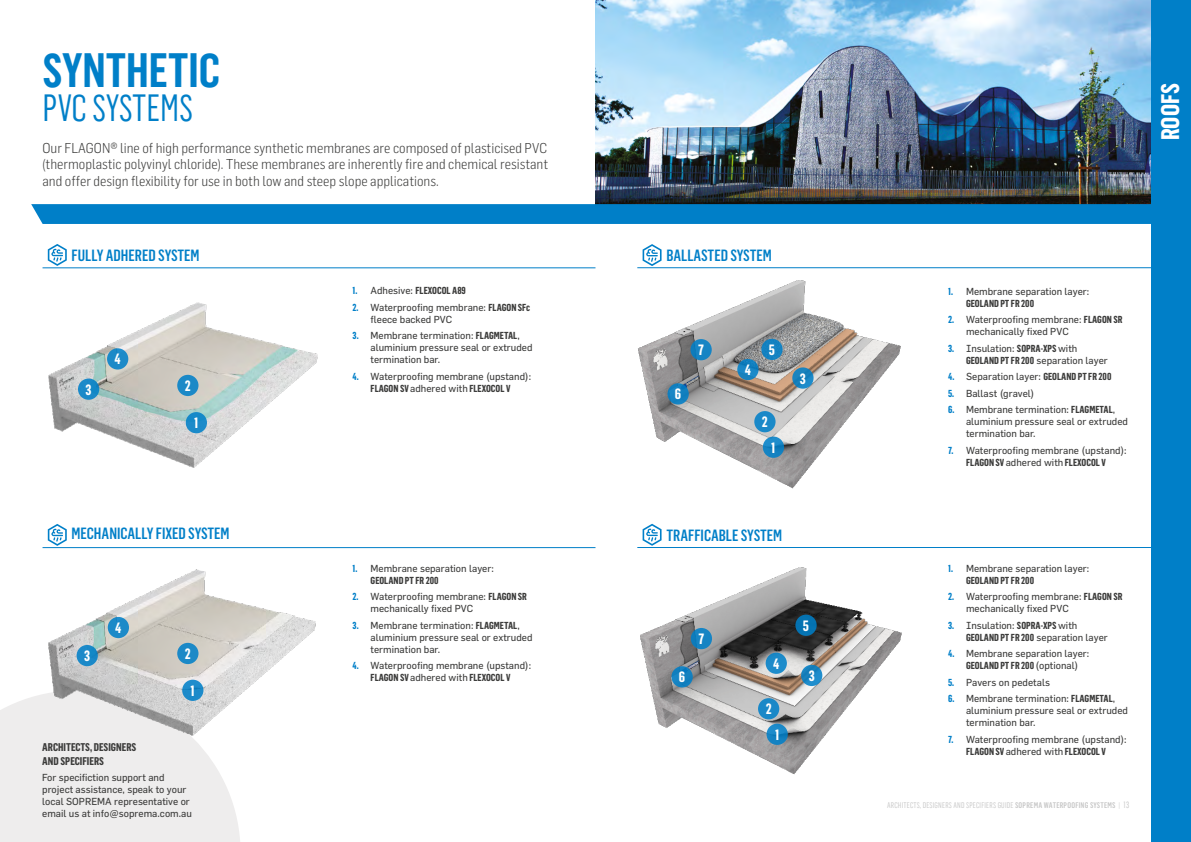
<style>
.page{position:relative;width:1191px;height:842px;background:#fff}
.page>*{position:absolute;margin:0;border:0;box-sizing:border-box;transform-origin:0 0}
.t1{font:600 47px "Flama Condensed";color:#007fc8}
.t2{font:37px "Flama Condensed";letter-spacing:-.005em;color:#007fc8}
.t3{font:700 25px "Flama Condensed";color:#fff}
.t4{font:500 16px "Flama Condensed";color:#007fc8}
.t5{font:700 14.7px "Flama Condensed";color:#fff}
.t6{font:300 14px/16.8px "Flama Semicondensed";color:#3c3c3b;text-align:justify}
.t7{font:700 11px/13.2px "Flama Condensed";color:#3c3c3b}
.t8{font:10px/12px "Flama";color:#3c3c3b}
.t9{font:700 10px "Flama Condensed";color:#3c3c3b}
.t10{font:8px "Flama Condensed";letter-spacing:.03em;color:#c6c6c6}
.s1{color:#007fc8}
.s2{font-family:"Flama";font-weight:400}
.s3{font-family:"Flama Condensed";font-weight:700;color:#007fc8}
.s4{font-family:"Flama Condensed";font-weight:700}
.s5{font-weight:500}
.s6{font-size:9px}
</style>
<div class="page">
<div style="left:0;top:705px;width:240px;height:137px;background:#eeeded"></div>
<img style="left:640px;top:567px;width:262px;height:208px">
<img style="left:595px;top:267px;width:342px;height:222px">
<img style="left:10px;top:569px;width:306px;height:187px">
<img style="left:48px;top:302px;width:270px;height:166px">
<img style="left:595px;top:0;width:556px;height:204px">
<svg style="left:48px;top:244px;width:19px;height:22px"></svg>
<div style="left:1151px;top:0;width:40px;height:842px;background:#007fc8"></div>
<hr style="left:43px;top:267px;width:552px;height:1px;background:#007fc8">
<div style="left:186px;top:412px;width:21px;height:21px;background:#1c8ac9;border-radius:50%"></div>
<div style="left:177px;top:375px;width:21px;height:21px;background:#1b89c7;border-radius:50%"></div>
<svg style="left:78px;top:378px;width:21px;height:22px"></svg>
<div style="left:31px;top:204px;width:1120px;height:20px;background:#007fc8"></div>
<hr style="left:43px;top:547px;width:552px;height:1px;background:#007fc8">
<svg style="left:182px;top:680px;width:21px;height:21px"></svg>
<div style="left:177px;top:643px;width:21px;height:21px;background:#1b89c7;border-radius:50%"></div>
<div style="left:77px;top:645px;width:21px;height:21px;background:#1b89c8;border-radius:50%"></div>
<div style="left:108px;top:617px;width:21px;height:21px;background:#1c8ac8;border-radius:50%"></div>
<svg style="left:48px;top:524px;width:19px;height:22px"></svg>
<svg style="left:642px;top:244px;width:19px;height:22px"></svg>
<hr style="left:637px;top:267px;width:553px;height:1px;background:#007fc8">
<svg style="left:763px;top:437px;width:21px;height:21px"></svg>
<div style="left:754px;top:411px;width:21px;height:21px;background:#1a89c8;border-radius:50%"></div>
<svg style="left:792px;top:367px;width:21px;height:22px"></svg>
<hr style="left:637px;top:547px;width:553px;height:1px;background:#007fc8">
<svg style="left:642px;top:524px;width:19px;height:22px"></svg>
<svg style="left:737px;top:359px;width:21px;height:21px"></svg>
<div style="left:761px;top:339px;width:21px;height:21px;background:#1482c1;border-radius:50%"></div>
<svg style="left:667px;top:383px;width:22px;height:22px"></svg>
<div style="left:107px;top:348px;width:21px;height:21px;background:#1c8ac8;border-radius:50%"></div>
<div style="left:690px;top:339px;width:21px;height:21px;background:#1785c4;border-radius:50%"></div>
<svg style="left:766px;top:724px;width:22px;height:21px"></svg>
<div style="left:758px;top:698px;width:21px;height:21px;background:#1a88c8;border-radius:50%"></div>
<div style="left:801px;top:665px;width:21px;height:21px;background:#1a85c4;border-radius:50%"></div>
<svg style="left:765px;top:653px;width:22px;height:21px"></svg>
<div style="left:795px;top:615px;width:21px;height:21px;background:#0573b2;border-radius:50%"></div>
<svg style="left:671px;top:666px;width:22px;height:21px"></svg>
<div style="left:691px;top:628px;width:21px;height:21px;background:#1684c4;border-radius:50%"></div>
<h1 class="t1" style="left:43px;top:41px;width:179px">SYNTHETIC</h1>
<h2 class="t2" style="left:43px;top:85px;width:152px">PVC SYSTEMS</h2>
<p class="t6" style="left:43px;top:139px;width:507px">Our FLAGON® line of high performance synthetic membranes are composed of plasticised PVC (thermoplastic polyvinyl chloride). These membranes are inherently fire and chemical resistant and offer design flexibility for use in both low and steep slope applications.</p>
<h3 class="t4" style="left:72px;top:245px;width:129px">FULLY ADHERED SYSTEM</h3>
<h3 class="t5" style="left:86px;top:380px;width:8px">3</h3>
<h3 class="t5" style="left:115px;top:350px;width:8px">4</h3>
<h3 class="t5" style="left:185px;top:376px;width:7px">2</h3>
<h3 class="t5" style="left:194px;top:414px;width:6px">1</h3>
<h3 class="t4" style="left:72px;top:523px;width:159px">MECHANICALLY FIXED SYSTEM</h3>
<h3 class="t5" style="left:115px;top:618px;width:8px">4</h3>
<h3 class="t5" style="left:84px;top:646px;width:8px">3</h3>
<h3 class="t5" style="left:185px;top:644px;width:7px">2</h3>
<h3 class="t5" style="left:191px;top:681px;width:6px">1</h3>
<p class="t7" style="left:42px;top:740px;width:96px">ARCHITECTS, DESIGNERS<br>AND SPECIFIERS</p>
<p class="t8" style="left:42px;top:771px;width:151px">For specifiction support and project assistance, speak to your local SOPREMA representative or email us at info@soprema.com.au</p>
<p class="t9" style="left:352px;top:284px;width:115px"><span class="s1">1.</span> <span class="s2">Adhesive:</span> FLEXOCOL A89</p>
<p class="t8" style="left:370px;top:301px;width:161px;text-indent:-18px"><span class="s3">2.</span> Waterproofing membrane: <span class="s4">FLAGON SFc </span>fleece backed PVC</p>
<p class="t8" style="left:370px;top:330px;width:163px;text-indent:-18px"><span class="s3">3.</span> Membrane termination: <span class="s4">FLAGMETAL</span>, aluminium pressure seal or extruded termination bar.</p>
<p class="t8" style="left:352px;top:370px;width:180px"><span class="s3">4.</span> Waterproofing membrane (upstand):</p>
<p class="t9" style="left:370px;top:382px;width:141px">FLAGON SV <span class="s2">adhered with</span> FLEXOCOL V</p>
<p class="t8" style="left:352px;top:562px;width:143px"><span class="s3">1.</span> Membrane separation layer:</p>
<p class="t9" style="left:370px;top:574px;width:70px">GEOLAND PT FR 200</p>
<p class="t8" style="left:370px;top:590px;width:158px;text-indent:-18px"><span class="s3">2.</span> Waterproofing membrane: <span class="s4">FLAGON SR </span>mechanically fixed PVC</p>
<p class="t8" style="left:370px;top:619px;width:163px;text-indent:-18px"><span class="s3">3.</span> Membrane termination: <span class="s4">FLAGMETAL</span>, aluminium pressure seal or extruded termination bar.</p>
<p class="t8" style="left:352px;top:659px;width:180px"><span class="s3">4.</span> Waterproofing membrane (upstand):</p>
<p class="t9" style="left:370px;top:671px;width:141px">FLAGON SV <span class="s2">adhered with</span> FLEXOCOL V</p>
<h3 class="t4" style="left:666px;top:245px;width:107px">BALLASTED SYSTEM</h3>
<h3 class="t5" style="left:675px;top:385px;width:8px">6</h3>
<h3 class="t5" style="left:698px;top:341px;width:7px">7</h3>
<h3 class="t5" style="left:745px;top:360px;width:8px">4</h3>
<h3 class="t5" style="left:769px;top:340px;width:8px">5</h3>
<h3 class="t5" style="left:762px;top:413px;width:7px">2</h3>
<h3 class="t5" style="left:771px;top:438px;width:6px">1</h3>
<h3 class="t5" style="left:800px;top:369px;width:8px">3</h3>
<h3 class="t4" style="left:666px;top:525px;width:117px">TRAFFICABLE SYSTEM</h3>
<h3 class="t5" style="left:679px;top:668px;width:8px">6</h3>
<h3 class="t5" style="left:698px;top:629px;width:7px">7</h3>
<h3 class="t5" style="left:773px;top:654px;width:8px">4</h3>
<h3 class="t5" style="left:765px;top:700px;width:7px">2</h3>
<h3 class="t5" style="left:775px;top:725px;width:6px">1</h3>
<h3 class="t5" style="left:803px;top:616px;width:8px">5</h3>
<h3 class="t5" style="left:808px;top:666px;width:8px">3</h3>
<h3 class="t3" style="left:1154px;top:140px;width:58px;rotate:-90deg">ROOFS</h3>
<p class="t8" style="left:948px;top:285px;width:143px"><span class="s3">1.</span> Membrane separation layer:</p>
<p class="t9" style="left:966px;top:297px;width:70px">GEOLAND PT FR 200</p>
<p class="t8" style="left:966px;top:314px;width:158px;text-indent:-18px"><span class="s3">2.</span> Waterproofing membrane: <span class="s4">FLAGON SR </span>mechanically fixed PVC</p>
<p class="t8" style="left:966px;top:342px;width:143px;text-indent:-18px"><span class="s3">3.</span> Insulation: <span class="s4">SOPRA-XPS</span> with<br><span class="s4">GEOLAND PT FR 200</span> separation layer</p>
<p class="t8" style="left:948px;top:371px;width:165px"><span class="s3">4.</span> Separation layer: <span class="s4">GEOLAND PT FR 200</span></p>
<p class="t8" style="left:948px;top:387px;width:88px"><span class="s3">5.</span> Ballast (gravel)</p>
<p class="t8" style="left:966px;top:404px;width:163px;text-indent:-18px"><span class="s3">6.</span> Membrane termination: <span class="s4">FLAGMETAL</span>, aluminium pressure seal or extruded termination bar.</p>
<p class="t8" style="left:948px;top:444px;width:180px"><span class="s3">7.</span> Waterproofing membrane (upstand):</p>
<p class="t9" style="left:966px;top:456px;width:141px">FLAGON SV <span class="s2">adhered with</span> FLEXOCOL V</p>
<p class="t8" style="left:948px;top:562px;width:143px"><span class="s3">1.</span> Membrane separation layer:</p>
<p class="t9" style="left:966px;top:574px;width:70px">GEOLAND PT FR 200</p>
<p class="t8" style="left:966px;top:590px;width:158px;text-indent:-18px"><span class="s3">2.</span> Waterproofing membrane: <span class="s4">FLAGON SR </span>mechanically fixed PVC</p>
<p class="t8" style="left:966px;top:619px;width:143px;text-indent:-18px"><span class="s3">3.</span> Insulation: <span class="s4">SOPRA-XPS</span> with<br><span class="s4">GEOLAND PT FR 200</span> separation layer</p>
<p class="t8" style="left:948px;top:647px;width:143px"><span class="s3">4.</span> Membrane separation layer:</p>
<p class="t9" style="left:966px;top:659px;width:114px">GEOLAND PT FR 200 <span class="s2">(optional)</span></p>
<p class="t8" style="left:948px;top:676px;width:103px"><span class="s3">5.</span> Pavers on pedetals</p>
<p class="t8" style="left:966px;top:692px;width:163px;text-indent:-18px"><span class="s3">6.</span> Membrane termination: <span class="s4">FLAGMETAL</span>, aluminium pressure seal or extruded termination bar.</p>
<p class="t8" style="left:948px;top:733px;width:180px"><span class="s3">7.</span> Waterproofing membrane (upstand):</p>
<p class="t9" style="left:966px;top:745px;width:141px">FLAGON SV <span class="s2">adhered with</span> FLEXOCOL V</p>
<p class="t10" style="left:887px;top:800px;width:244px">ARCHITECTS, DESIGNERS AND SPECIFIERS GUIDE <span class="s5">SOPREMA WATERPOOFING SYSTEMS</span> | <span class="s6">13</span></p>
</div>
